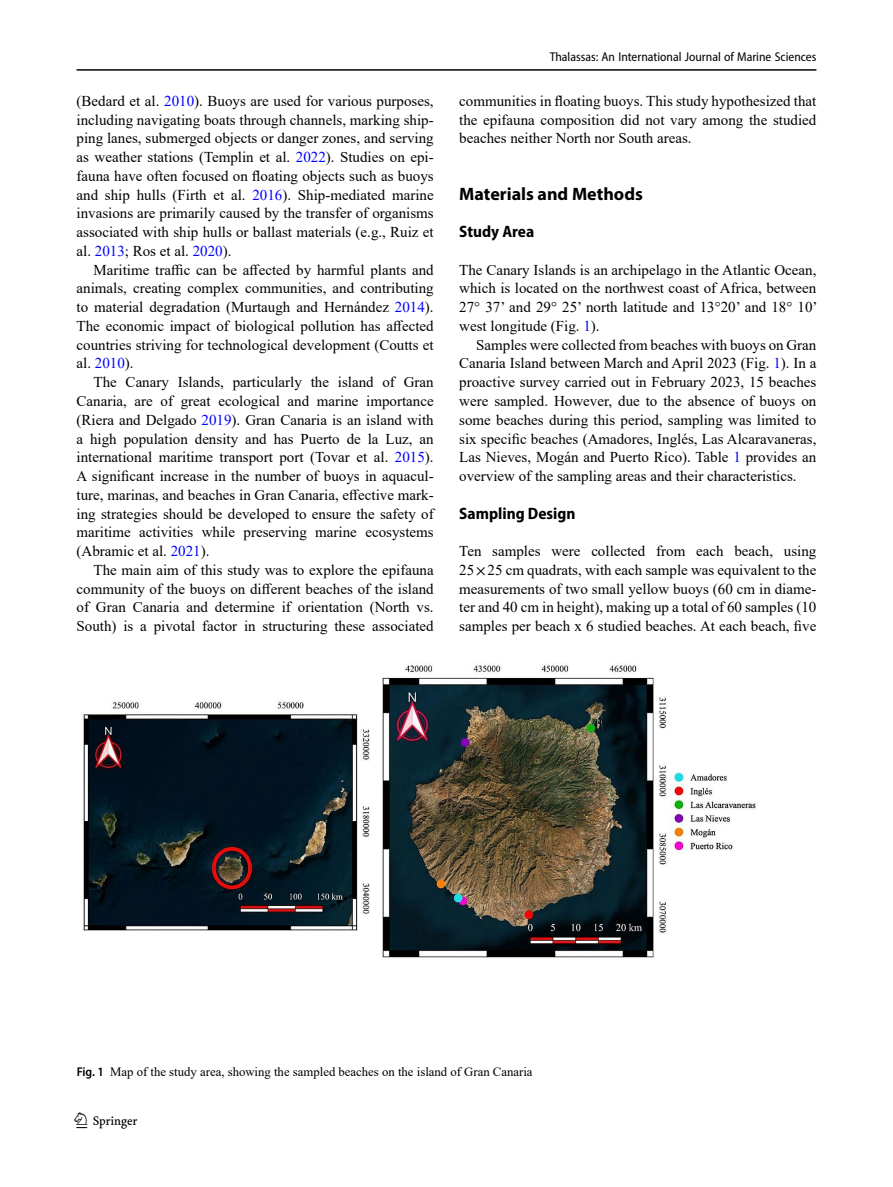
<style>
.page{position:relative;width:893px;height:1187px;background:#fff}
.page>*{position:absolute;margin:0;border:0;box-sizing:border-box;transform-origin:0 0}
.t1{font:22.5px "Springnew";color:#000}
.Head_1{font:700 18px "Myriad Pro";color:#000}
.Head_2{font:700 semi-condensed 16.5px "Myriad Pro";color:#000}
.Head_2_After_1{font:700 semi-condensed 16.5px "Myriad Pro";color:#000}
.Body_Text_Indent{font:15px/18.8px "Times New Roman";color:#000;text-align:justify}
.Body_Text{font:15px/18.8px "Times New Roman";color:#000;text-align:justify}
.Figure_Caption{font:12.75px "Times New Roman";color:#000}
.t2{font:semi-condensed 12.75px "Myriad Pro";color:#000}
.s1{color:#00f}
.s2{font-family:"STIX"}
.s3{font-family:"Myriad Pro";font-weight:600;font-stretch:semi-condensed}
</style>
<div class="page">
<hr style="left:77px;top:69px;width:739px;height:2px;background:#000">
<img style="left:82px;top:665px;width:674px;height:293px">
<p class="Body_Text_Indent" style="left:77px;top:91px;width:359px">(Bedard et al. <span class="s1">2010</span>). Buoys are used for various purposes, including navigating boats through channels, marking ship&shy;ping lanes, submerged objects or danger zones, and serving as weather stations (Templin et al. <span class="s1">2022</span>). Studies on epi&shy;fauna have often focused on floating objects such as buoys and ship hulls (Firth et al. <span class="s1">2016</span>). Ship-mediated marine invasions are primarily caused by the transfer of organisms associated with ship hulls or ballast materials (e.g., Ruiz et al. <span class="s1">2013</span>; Ros et al. <span class="s1">2020</span>).</p>
<p class="Body_Text_Indent" style="left:77px;top:260px;width:359px;text-indent:17px">Maritime traffic can be affected by harmful plants and animals, creating complex communities, and contributing to material degradation (Murtaugh and Hernández <span class="s1">2014</span>).<br>The economic impact of biological pollution has affected countries striving for technological development (Coutts et al. <span class="s1">2010</span>).</p>
<p class="Body_Text_Indent" style="left:77px;top:372px;width:359px;text-indent:17px">The Canary Islands, particularly the island of Gran Canaria, are of great ecological and marine importance (Riera and Delgado <span class="s1">2019</span>). Gran Canaria is an island with a high population density and has Puerto de la Luz, an international maritime transport port (Tovar et al. <span class="s1">2015</span>).<br>A significant increase in the number of buoys in aquacul&shy;ture, marinas, and beaches in Gran Canaria, effective mark&shy;ing strategies should be developed to ensure the safety of maritime activities while preserving marine ecosystems (Abramic et al. <span class="s1">2021</span>).</p>
<p class="Body_Text_Indent" style="left:77px;top:560px;width:359px;text-indent:17px">The main aim of this study was to explore the epifauna community of the buoys on different beaches of the island of Gran Canaria and determine if orientation (North vs.<br>South) is a pivotal factor in structuring these associated</p>
<p class="t2" style="left:550px;top:49px;width:268px">Thalassas: An International Journal of Marine Sciences</p>
<p class="Body_Text_Indent" style="left:459px;top:91px;width:359px">communities in floating buoys. This study hypothesized that the epifauna composition did not vary among the studied beaches neither North nor South areas.</p>
<p class="Head_1" style="left:459px;top:182px;width:185px">Materials and Methods</p>
<p class="Head_2_After_1" style="left:459px;top:221px;width:76px">Study Area</p>
<p class="Body_Text" style="left:459px;top:260px;width:360px">The Canary Islands is an archipelago in the Atlantic Ocean, which is located on the northwest coast of Africa, between 27° 37’ and 29° 25’ north latitude and 13°20’ and 18° 10’ west longitude (Fig. <span class="s1">1</span>).</p>
<p class="Body_Text_Indent" style="left:459px;top:335px;width:359px;text-indent:17px">Samples were collected from beaches with buoys on Gran Canaria Island between March and April 2023 (Fig. <span class="s1">1</span>). In a proactive survey carried out in February 2023, 15 beaches were sampled. However, due to the absence of buoys on some beaches during this period, sampling was limited to six specific beaches (Amadores, Inglés, Las Alcaravaneras, Las Nieves, Mogán and Puerto Rico). Table <span class="s1">1</span> provides an overview of the sampling areas and their characteristics.</p>
<p class="Head_2" style="left:459px;top:502px;width:118px">Sampling Design</p>
<p class="Body_Text" style="left:459px;top:541px;width:359px">Ten samples were collected from each beach, using 25<span class="s2">×</span>25 cm quadrats, with each sample was equivalent to the measurements of two small yellow buoys (60 cm in diame&shy;ter and 40 cm in height), making up a total of 60 samples (10 samples per beach x 6 studied beaches. At each beach, five</p>
<p class="Figure_Caption" style="left:77px;top:1062px;width:457px"><span class="s3">Fig. 1</span> Map of the study area, showing the sampled beaches on the island of Gran Canaria</p>
<h1 class="t1" style="left:77px;top:1107px;width:63px">1 3</h1>
</div>
